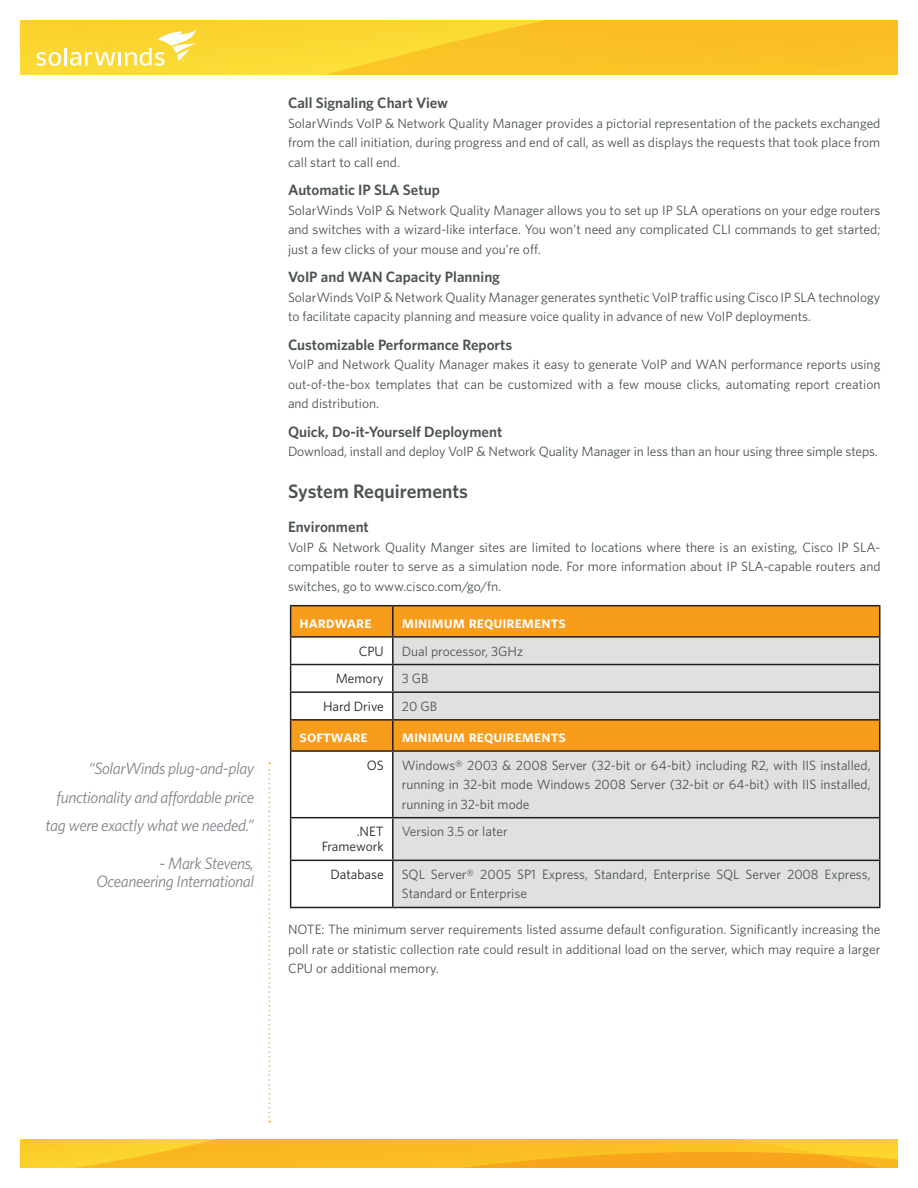
<style>
.page{position:relative;width:918px;height:1188px;background:#fff}
.page>*{position:absolute;margin:0;border:0;box-sizing:border-box;transform-origin:0 0}
.Feature_Header_-_Dar{font:600 19.5px "Whitney";color:#4b5252}
.LeftBar_Header_Whitn{font:italic 16.5px/28.5px "Whitney";letter-spacing:-.025em;color:#80838a;text-align:right}
.LeftBar_Header_Whitn-2{font:16.5px "Whitney Semibold SC";color:#fff}
.Feature_Header_-_Dar-2{font:600 15px "Whitney";color:#4b5252}
.Main_Content{font:600 15px "Whitney";color:#4b5252}
.Main_Content-2{font:13.5px/19.5px "Whitney";color:#4b5252;text-align:justify}
.LeftBar_Header_Whitn-3{font:13.5px/15px "Whitney";color:#231f20;text-align:right}
</style>
<div class="page">
<svg style="left:20px;top:1139px;width:878px;height:29px;background:#fabc22"></svg>
<svg style="left:20px;top:20px;width:878px;height:55px;background:#faca29"></svg>
<svg style="left:37px;top:52px;width:24px;height:14px"></svg>
<hr style="left:64px;top:48px;width:3px;height:18px;background:#fff">
<svg style="left:70px;top:29px;width:127px;height:37px;background:#fbdd59"></svg>
<svg style="left:268px;top:762px;width:2px;height:360px"></svg>
<div style="left:291px;top:606px;width:588px;height:30px;background:#f89c1c"></div>
<svg style="left:394px;top:638px;width:485px;height:269px;background:#e1d7ca"></svg>
<hr style="left:290px;top:605px;width:103px;height:1px;background:#231f20">
<hr style="left:290px;top:606px;width:1px;height:30px;background:#231f20">
<hr style="left:393px;top:605px;width:487px;height:1px;background:#231f20">
<hr style="left:392px;top:606px;width:2px;height:30px;background:#231f20">
<hr style="left:879px;top:606px;width:1px;height:30px;background:#231f20">
<hr style="left:290px;top:636px;width:103px;height:2px;background:#231f20">
<hr style="left:393px;top:636px;width:487px;height:2px;background:#231f20">
<hr style="left:392px;top:638px;width:2px;height:26px;background:#231f20">
<hr style="left:393px;top:664px;width:487px;height:1px;background:#231f20">
<hr style="left:392px;top:665px;width:2px;height:26px;background:#231f20">
<hr style="left:393px;top:691px;width:487px;height:2px;background:#231f20">
<hr style="left:392px;top:693px;width:2px;height:26px;background:#231f20">
<svg style="left:290px;top:637px;width:103px;height:270px"></svg>
<hr style="left:393px;top:719px;width:487px;height:2px;background:#231f20">
<hr style="left:392px;top:721px;width:2px;height:29px;background:#231f20">
<svg style="left:879px;top:638px;width:1px;height:112px"></svg>
<hr style="left:290px;top:750px;width:103px;height:2px;background:#231f20">
<hr style="left:290px;top:752px;width:1px;height:65px;background:#231f20">
<hr style="left:393px;top:750px;width:487px;height:2px;background:#231f20">
<hr style="left:392px;top:752px;width:2px;height:65px;background:#231f20">
<hr style="left:879px;top:752px;width:1px;height:65px;background:#231f20">
<hr style="left:290px;top:817px;width:103px;height:1px;background:#231f20">
<hr style="left:290px;top:818px;width:1px;height:42px;background:#231f20">
<hr style="left:393px;top:817px;width:487px;height:1px;background:#231f20">
<hr style="left:392px;top:818px;width:2px;height:42px;background:#231f20">
<hr style="left:879px;top:818px;width:1px;height:42px;background:#231f20">
<hr style="left:290px;top:860px;width:103px;height:1px;background:#231f20">
<hr style="left:290px;top:861px;width:1px;height:46px;background:#231f20">
<hr style="left:393px;top:860px;width:487px;height:1px;background:#231f20">
<hr style="left:392px;top:861px;width:2px;height:46px;background:#231f20">
<hr style="left:879px;top:861px;width:1px;height:46px;background:#231f20">
<hr style="left:290px;top:907px;width:103px;height:1px;background:#231f20">
<hr style="left:393px;top:907px;width:487px;height:1px;background:#231f20">
<p class="LeftBar_Header_Whitn" style="left:46px;top:754px;width:210px">“SolarWinds plug-and-play functionality and affordable price tag were exactly what we needed.”</p>
<p class="LeftBar_Header_Whitn" style="left:97px;top:854px;width:159px;line-height:18px">- Mark Stevens,<br>Oceaneering International</p>
<p class="Main_Content" style="left:288px;top:94px;width:162px">Call Signaling Chart View</p>
<p class="Main_Content-2" style="left:288px;top:113px;width:594px">SolarWinds VoIP &amp; Network Quality Manager provides a pictorial representation of the packets exchanged from the call initiation, during progress and end of call, as well as displays the requests that took place from call start to call end.</p>
<p class="Feature_Header_-_Dar-2" style="left:288px;top:181px;width:153px">Automatic IP SLA Setup</p>
<p class="Main_Content-2" style="left:288px;top:200px;width:594px">SolarWinds VoIP &amp; Network Quality Manager allows you to set up IP SLA operations on your edge routers and switches with a wizard-like interface. You won’t need any complicated CLI commands to get started; just a few clicks of your mouse and you’re off.</p>
<p class="Feature_Header_-_Dar-2" style="left:288px;top:268px;width:214px">VoIP and WAN Capacity Planning</p>
<p class="Main_Content-2" style="left:288px;top:287px;width:594px">SolarWinds VoIP &amp; Network Quality Manager generates synthetic VoIP traffic using Cisco IP SLA technology to facilitate capacity planning and measure voice quality in advance of new VoIP deployments.</p>
<p class="Feature_Header_-_Dar-2" style="left:288px;top:336px;width:226px">Customizable Performance Reports</p>
<p class="Main_Content-2" style="left:288px;top:355px;width:594px">VoIP and Network Quality Manager makes it easy to generate VoIP and WAN performance reports using out-of-the-box templates that can be customized with a few mouse clicks, automating report creation and distribution.</p>
<p class="Feature_Header_-_Dar-2" style="left:288px;top:423px;width:216px">Quick, Do-it-Yourself Deployment</p>
<p class="Main_Content-2" style="left:288px;top:442px;width:591px">Download, install and deploy VoIP &amp; Network Quality Manager in less than an hour using three simple steps.</p>
<p class="Feature_Header_-_Dar" style="left:288px;top:480px;width:182px">System Requirements</p>
<p class="Feature_Header_-_Dar-2" style="left:288px;top:518px;width:82px">Environment</p>
<p class="Main_Content-2" style="left:288px;top:537px;width:594px">VoIP &amp; Network Quality Manger sites are limited to locations where there is an existing, Cisco IP SLA&shy;compatible router to serve as a simulation node. For more information about IP SLA-capable routers and switches, go to www.cisco.com/go/fn.</p>
<p class="LeftBar_Header_Whitn-2" style="left:300px;top:612px;width:74px">hardware</p>
<p class="LeftBar_Header_Whitn-2" style="left:402px;top:612px;width:166px">minimum requirements</p>
<p class="LeftBar_Header_Whitn-3" style="left:359px;top:643px;width:27px">CPU</p>
<p class="Main_Content-2" style="left:402px;top:641px;width:123px">Dual processor, 3GHz</p>
<p class="LeftBar_Header_Whitn-3" style="left:336px;top:671px;width:50px">Memory</p>
<p class="Main_Content-2" style="left:402px;top:668px;width:28px">3 GB</p>
<p class="LeftBar_Header_Whitn-3" style="left:323px;top:698px;width:62px">Hard Drive</p>
<p class="Main_Content-2" style="left:402px;top:696px;width:37px">20 GB</p>
<p class="LeftBar_Header_Whitn-2" style="left:300px;top:726px;width:70px">software</p>
<p class="LeftBar_Header_Whitn-2" style="left:402px;top:726px;width:166px">minimum requirements</p>
<p class="LeftBar_Header_Whitn-3" style="left:367px;top:757px;width:18px">OS</p>
<p class="Main_Content-2" style="left:402px;top:755px;width:470px">Windows® 2003 &amp; 2008 Server (32-bit or 64-bit) including R2, with IIS installed, running in 32-bit mode Windows 2008 Server (32-bit or 64-bit) with IIS installed, running in 32-bit mode</p>
<p class="LeftBar_Header_Whitn-3" style="left:322px;top:824px;width:64px">.NET<br>Framework</p>
<p class="Main_Content-2" style="left:402px;top:822px;width:107px">Version 3.5 or later</p>
<p class="LeftBar_Header_Whitn-3" style="left:331px;top:867px;width:55px">Database</p>
<p class="Main_Content-2" style="left:402px;top:864px;width:470px">SQL Server® 2005 SP1 Express, Standard, Enterprise SQL Server 2008 Express,<br>Standard or Enterprise</p>
<p class="Main_Content-2" style="left:288px;top:920px;width:594px">NOTE: The minimum server requirements listed assume default configuration. Significantly increasing the poll rate or statistic collection rate could result in additional load on the server, which may require a larger CPU or additional memory.</p>
</div>
